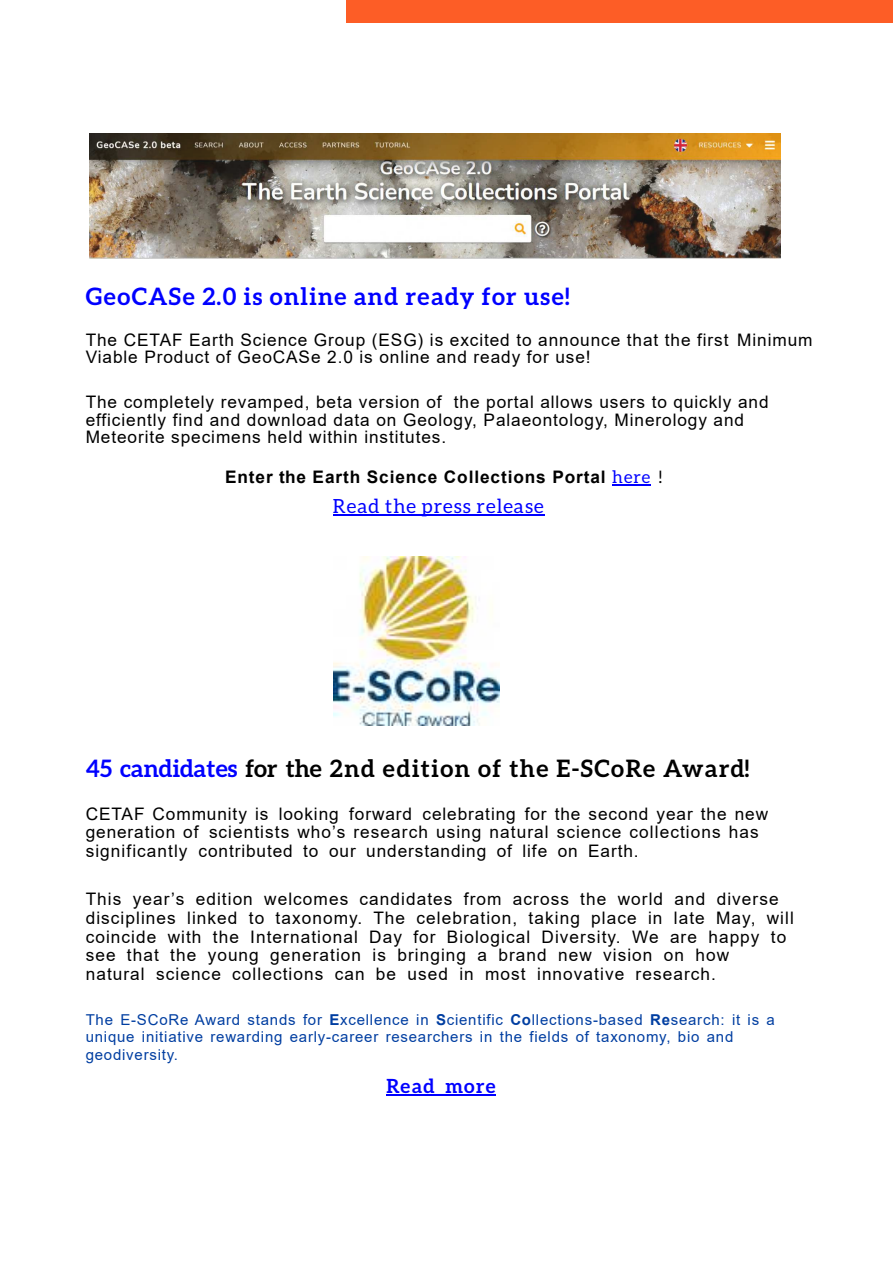
<style>
.page{position:relative;width:893px;height:1263px;background:#fff}
.page>*{position:absolute;margin:0;border:0;box-sizing:border-box;transform-origin:0 0}
.t1{font:700 24px "Aleo";letter-spacing:.055em;color:#000}
.t2{font:700 24px "Aleo";letter-spacing:.05em;color:#00f}
.t3{font:19.5px "Aleo";letter-spacing:.05em;color:#00f}
.t4{font:700 19.5px "Aleo";letter-spacing:.06em;color:#00f}
.t5{font:17.25px/18.8px "Arial";letter-spacing:.05em;color:#000}
.t6{font:700 17.25px "Arial";letter-spacing:.05em;color:#000}
.t7{font:15px/17.2px "Arial";letter-spacing:.05em;color:#003ea1}
.s1{font-family:"Aleo";font-weight:400;color:#00f}
.s2{font-family:"Aleo";font-weight:400}
.s3{color:#00f}
.s4{font-weight:700}
</style>
<div class="page">
<hr style="left:612px;top:484px;width:39px;height:2px;background:#00f">
<hr style="left:333px;top:515px;width:211px;height:1px;background:#00f">
<img style="left:90px;top:134px;width:691px;height:125px">
<hr style="left:386px;top:1094px;width:109px;height:2px;background:#00f">
<img style="left:334px;top:556px;width:165px;height:169px">
<div style="left:347px;top:0;width:546px;height:22px;background:#fd5d26"></div>
<h1 class="t2" style="left:86px;top:287px;width:485px">GeoCASe 2.0 is online and ready for use!</h1>
<p class="t5" style="left:86px;top:331px;width:728px;line-height:17.2px">The CETAF Earth Science Group (ESG) is excited to announce that the first Minimum<br>Viable Product of GeoCASe 2.0 is online and ready for use!</p>
<p class="t5" style="left:86px;top:393px;width:684px;line-height:17.2px">The completely revamped, beta version of the portal allows users to quickly and efficiently find and download data on Geology, Palaeontology, Minerology and<br>Meteorite specimens held within institutes.</p>
<p class="t6" style="left:225px;top:465px;width:439px">Enter the Earth Science Collections Portal <span class="s1">here</span> <span class="s2">!</span></p>
<p class="t3" style="left:333px;top:498px;width:212px">Read the press release</p>
<h1 class="t1" style="left:86px;top:758px;width:665px"><span class="s3">45 candidates</span> for the 2nd edition of the E-SCoRe Award!</h1>
<p class="t5" style="left:86px;top:804px;width:684px">CETAF Community is looking forward celebrating for the second year the new generation of scientists who’s research using natural science collections has significantly contributed to our understanding of life on Earth.</p>
<p class="t5" style="left:86px;top:889px;width:710px">This year’s edition welcomes candidates from across the world and diverse disciplines linked to taxonomy. The celebration, taking place in late May, will coincide with the International Day for Biological Diversity. We are happy to see that the young generation is bringing a brand new vision on how<br>natural science collections can be used in most innovative research.</p>
<p class="t7" style="left:86px;top:1011px;width:691px">The E-SCoRe Award stands for <span class="s4">E</span>xcellence in <span class="s4">S</span>cientific <span class="s4">Co</span>llections-based <span class="s4">Re</span>search: it is a unique initiative rewarding early-career researchers in the fields of taxonomy, bio and geodiversity.</p>
<p class="t4" style="left:386px;top:1078px;width:111px">Read more</p>
</div>
